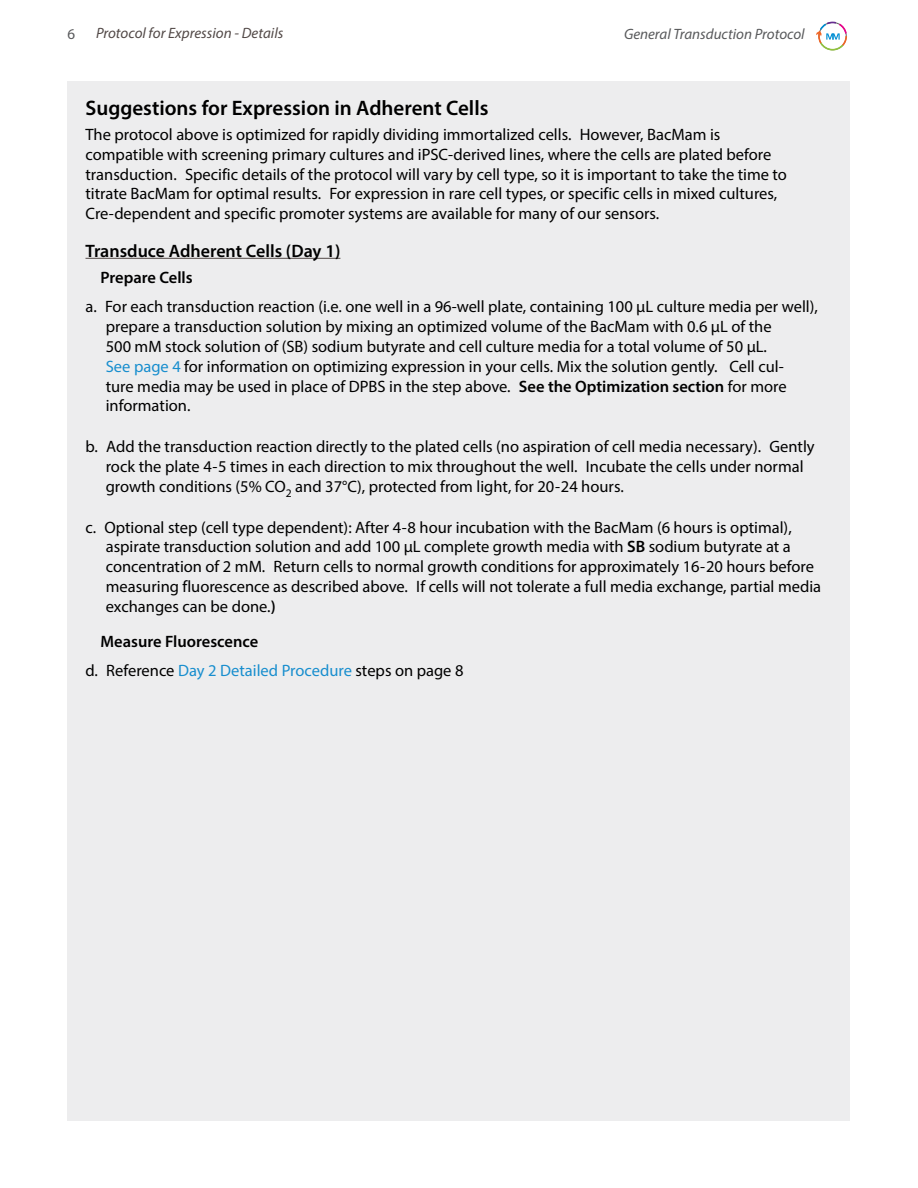
<style>
.page{position:relative;width:918px;height:1188px;background:#fff}
.page>*{position:absolute;margin:0;border:0;box-sizing:border-box;transform-origin:0 0}
.H2_Sub_Section{font:600 21px "Myriad Pro";color:#000}
.H2_and_a_half{font:600 18px "Myriad Pro";color:#000}
.Body_Text{font:16.5px/19.8px "Myriad Pro";color:#000}
.H3_Paragraph_Heading{font:600 16.5px "Myriad Pro";color:#000}
.Running_Head{font:italic 15px "Myriad Pro";color:#524947}
.t1{font:italic 15px "Myriad Pro";color:#58595b}
.t2{font:15px "Myriad Pro";color:#58595b}
.s1{color:#188ece}
.s2{font-weight:600}
</style>
<div class="page">
<svg style="left:816px;top:21px;width:31px;height:30px"></svg>
<div style="left:68px;top:81px;width:782px;height:1039px;background:#ededee"></div>
<hr style="left:86px;top:258px;width:254px;height:1px;background:#524947">
<p class="t2" style="left:68px;top:25px;width:9px">6</p>
<p class="Running_Head" style="left:96px;top:24px;width:189px">Protocol for Expression - Details</p>
<p class="t1" style="left:624px;top:25px;width:182px">General Transduction Protocol</p>
<p class="H2_Sub_Section" style="left:86px;top:94px;width:405px">Suggestions for Expression in Adherent Cells</p>
<p class="Body_Text" style="left:86px;top:124px;width:703px">The protocol above is optimized for rapidly dividing immortalized cells. However, BacMam is compatible with screening primary cultures and iPSC-derived lines, where the cells are plated before transduction. Specific details of the protocol will vary by cell type, so it is important to take the time to titrate BacMam for optimal results. For expression in rare cell types, or specific cells in mixed cultures, Cre-dependent and specific promoter systems are available for many of our sensors.</p>
<p class="H2_and_a_half" style="left:86px;top:239px;width:256px">Transduce Adherent Cells (Day 1)</p>
<p class="H3_Paragraph_Heading" style="left:100px;top:267px;width:94px">Prepare Cells</p>
<p class="Body_Text" style="left:106px;top:297px;width:714px;text-indent:-20px">a. For each transduction reaction (i.e. one well in a 96-well plate, containing 100 μL culture media per well), prepare a transduction solution by mixing an optimized volume of the BacMam with 0.6 μL of the<br>500 mM stock solution of (SB) sodium butyrate and cell culture media for a total volume of 50 μL.<br><span class="s1">See page 4</span> for information on optimizing expression in your cells. Mix the solution gently. Cell cul-<br>ture media may be used in place of DPBS in the step above. <span class="s2">See the Optimization section</span> for more information.</p>
<p class="Body_Text" style="left:106px;top:436px;width:710px;text-indent:-20px">b. Add the transduction reaction directly to the plated cells (no aspiration of cell media necessary). Gently rock the plate 4-5 times in each direction to mix throughout the well. Incubate the cells under normal growth conditions (5% CO<sub>2</sub> and 37°C), protected from light, for 20-24 hours.</p>
<p class="Body_Text" style="left:106px;top:517px;width:717px;text-indent:-20px">c. Optional step (cell type dependent): After 4-8 hour incubation with the BacMam (6 hours is optimal), aspirate transduction solution and add 100 μL complete growth media with <span class="s2">SB</span> sodium butyrate at a concentration of 2 mM. Return cells to normal growth conditions for approximately 16-20 hours before measuring fluorescence as described above. If cells will not tolerate a full media exchange, partial media exchanges can be done.<span class="s2">)</span></p>
<p class="H3_Paragraph_Heading" style="left:100px;top:630px;width:159px">Measure Fluorescence</p>
<p class="Body_Text" style="left:86px;top:660px;width:380px">d. Reference <span class="s1">Day 2 Detailed Procedure</span> steps on page 8</p>
</div>
